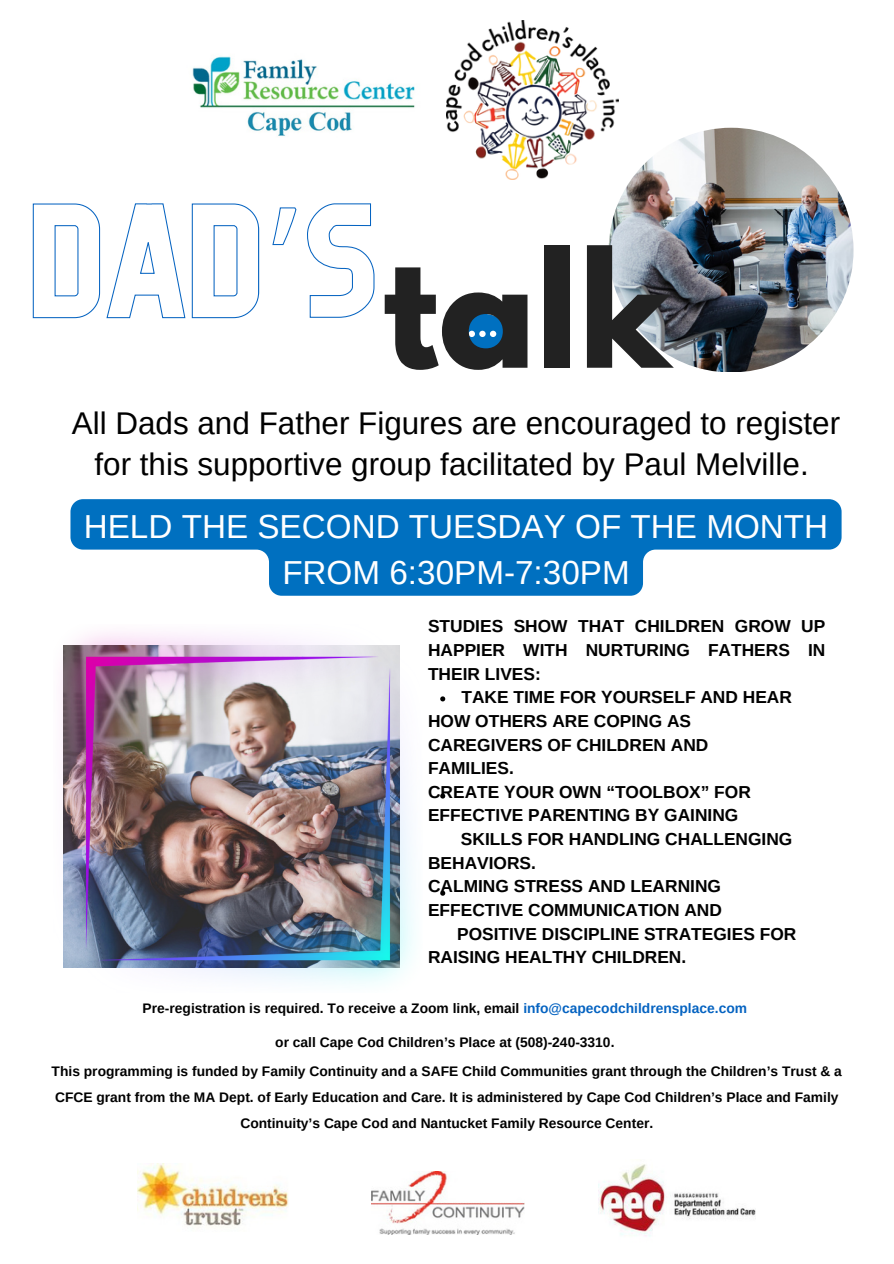
<style>
.page{position:relative;width:894px;height:1264px;background:#fff}
.page>*{position:absolute;margin:0;border:0;box-sizing:border-box;transform-origin:0 0}
.t1{font:700 142.35px "League Spartan";color:#222}
.t2{font:33.3px/46.2px "Arimo";color:#fff;text-align:center}
.t3{font:31.35px/40.5px "Arimo";color:#000;text-align:center}
.t4{font:700 17.4px/23.7px "Arimo";color:#000;text-align:justify}
.t5{font:700 13.8px/25.8px "Arimo";color:#000;text-align:center}
.s1{color:#0563c1}
</style>
<div class="page">
<img style="left:138px;top:1163px;width:150px;height:63px">
<img style="left:371px;top:1171px;width:153px;height:63px">
<img style="left:598px;top:1164px;width:157px;height:73px">
<img style="left:608px;top:128px;width:245px;height:244px;border-radius:50%">
<img style="left:192px;top:56px;width:223px;height:188px">
<svg style="left:457px;top:314px;width:51px;height:43px"></svg>
<img style="left:61px;top:632px;width:353px;height:353px">
<svg style="left:33px;top:203px;width:226px;height:115px"></svg>
<svg style="left:271px;top:206px;width:26px;height:39px"></svg>
<svg style="left:306px;top:203px;width:69px;height:115px"></svg>
<svg style="left:70px;top:499px;width:771px;height:96px;fill:#0070c0"></svg>
<svg style="left:440px;top:696px;width:5px;height:5px"></svg>
<svg style="left:440px;top:793px;width:5px;height:5px"></svg>
<svg style="left:440px;top:890px;width:5px;height:5px"></svg>
<img style="left:446px;top:20px;width:172px;height:160px">
<p class="t1" style="left:382px;top:239px;width:289px">talk</p>
<p class="t3" style="left:72px;top:403px;width:769px">All Dads and Father Figures are encouraged to register for this supportive group facilitated by Paul Melville.</p>
<p class="t2" style="left:84px;top:503px;width:745px">HELD THE SECOND TUESDAY OF THE MONTH<br>FROM 6:30PM-7:30PM</p>
<p class="t4" style="left:428px;top:614px;width:399px">STUDIES SHOW THAT CHILDREN GROW UP HAPPIER WITH NURTURING FATHERS IN THEIR LIVES:</p>
<p class="t4" style="left:461px;top:685px;width:332px">TAKE TIME FOR YOURSELF AND HEAR</p>
<p class="t4" style="left:428px;top:709px;width:264px">HOW OTHERS ARE COPING AS</p>
<p class="t4" style="left:428px;top:732px;width:282px">CAREGIVERS OF CHILDREN AND</p>
<p class="t4" style="left:428px;top:756px;width:87px">FAMILIES.</p>
<p class="t4" style="left:428px;top:780px;width:324px">CREATE YOUR OWN “TOOLBOX” FOR</p>
<p class="t4" style="left:428px;top:803px;width:312px">EFFECTIVE PARENTING BY GAINING</p>
<p class="t4" style="left:461px;top:827px;width:333px">SKILLS FOR HANDLING CHALLENGING</p>
<p class="t4" style="left:428px;top:850px;width:109px">BEHAVIORS.</p>
<p class="t4" style="left:428px;top:874px;width:294px">CALMING STRESS AND LEARNING</p>
<p class="t4" style="left:428px;top:898px;width:295px">EFFECTIVE COMMUNICATION AND</p>
<p class="t4" style="left:457px;top:921px;width:340px">POSITIVE DISCIPLINE STRATEGIES FOR</p>
<p class="t4" style="left:428px;top:945px;width:260px">RAISING HEALTHY CHILDREN.</p>
<p class="t5" style="left:143px;top:995px;width:605px">Pre-registration is required. To receive a Zoom link, email <span class="s1">info@capecodchildrensplace.com</span></p>
<p class="t5" style="left:275px;top:1029px;width:340px">or call Cape Cod Children’s Place at (508)-240-3310.</p>
<p class="t5" style="left:52px;top:1058px;width:791px">This programming is funded by Family Continuity and a SAFE Child Communities grant through the Children’s Trust &amp; a<br>CFCE grant from the MA Dept. of Early Education and Care. It is administered by Cape Cod Children’s Place and Family<br>Continuity’s Cape Cod and Nantucket Family Resource Center.</p>
</div>
